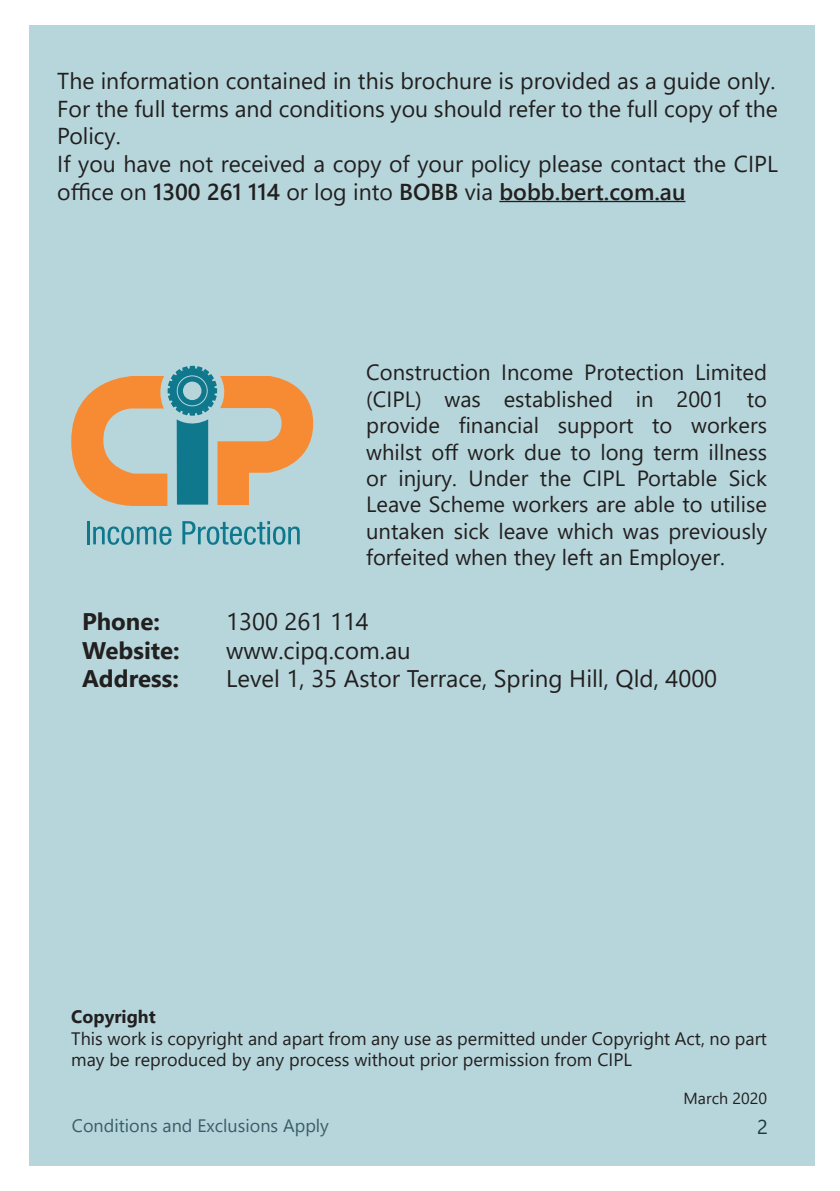
<style>
.page{position:relative;width:840px;height:1191px;background:#fff}
.page>*{position:absolute;margin:0;border:0;box-sizing:border-box;transform-origin:0 0}
.t1{font:24px "Segoe UI";color:#221f1f}
.t2{font:700 24px "Segoe UI";color:#221f1f}
.t3{font:23px/27.6px "Segoe UI";color:#221f1f}
.t4{font:22px/26.4px "Segoe UI";color:#221f1f;text-align:justify}
.t5{font:20px "Segoe UI";color:#221f1f}
.t6{font:18px/21.6px "Segoe UI";color:#221f1f}
.t7{font:18px "Segoe UI";color:#4d5259}
.t8{font:700 18px "Segoe UI";color:#221f1f}
.t9{font:16px "Segoe UI";color:#221f1f}
.s1{font-weight:600}
</style>
<div class="page">
<div style="left:29px;top:25px;width:785px;height:1140px;background:#b7d6dc"></div>
<svg style="left:71px;top:366px;width:242px;height:140px"></svg>
<hr style="left:87px;top:521px;width:2px;height:23px;background:#0f788c">
<svg style="left:93px;top:526px;width:78px;height:19px"></svg>
<svg style="left:182px;top:521px;width:117px;height:24px"></svg>
<hr style="left:499px;top:201px;width:186px;height:1px;background:#221f1f">
<p class="t3" style="left:57px;top:65px;width:721px">The information contained in this brochure is provided as a guide only.<br>For the full terms and conditions you should refer to the full copy of the Policy.<br>If you have not received a copy of your policy please contact the CIPL office on <span class="s1">1300 261 114</span> or log into <span class="s1">BOBB</span> via <span class="s1">bobb.bert.com.au</span></p>
<p class="t4" style="left:366px;top:361px;width:402px">Construction Income Protection Limited (CIPL) was established in 2001 to provide financial support to workers whilst off work due to long term illness or injury. Under the CIPL Portable Sick Leave Scheme workers are able to utilise untaken sick leave which was previously forfeited when they left an Employer.</p>
<p class="t2" style="left:82px;top:612px;width:79px">Phone:</p>
<p class="t1" style="left:226px;top:612px;width:144px">1300 261 114</p>
<p class="t2" style="left:82px;top:640px;width:99px">Website:</p>
<p class="t1" style="left:226px;top:640px;width:186px">www.cipq.com.au</p>
<p class="t2" style="left:82px;top:669px;width:98px">Address:</p>
<p class="t1" style="left:226px;top:656px;width:492px">Level 1, 35 Astor Terrace, Spring Hill, Qld, 4000</p>
<p class="t8" style="left:71px;top:1009px;width:86px">Copyright</p>
<p class="t6" style="left:71px;top:1025px;width:697px">This work is copyright and apart from any use as permitted under Copyright Act, no part may be reproduced by any process without prior permission from CIPL</p>
<p class="t9" style="left:683px;top:1092px;width:85px">March 2020</p>
<p class="t7" style="left:72px;top:1118px;width:258px">Conditions and Exclusions Apply</p>
<p class="t5" style="left:756px;top:1118px;width:12px">2</p>
</div>
